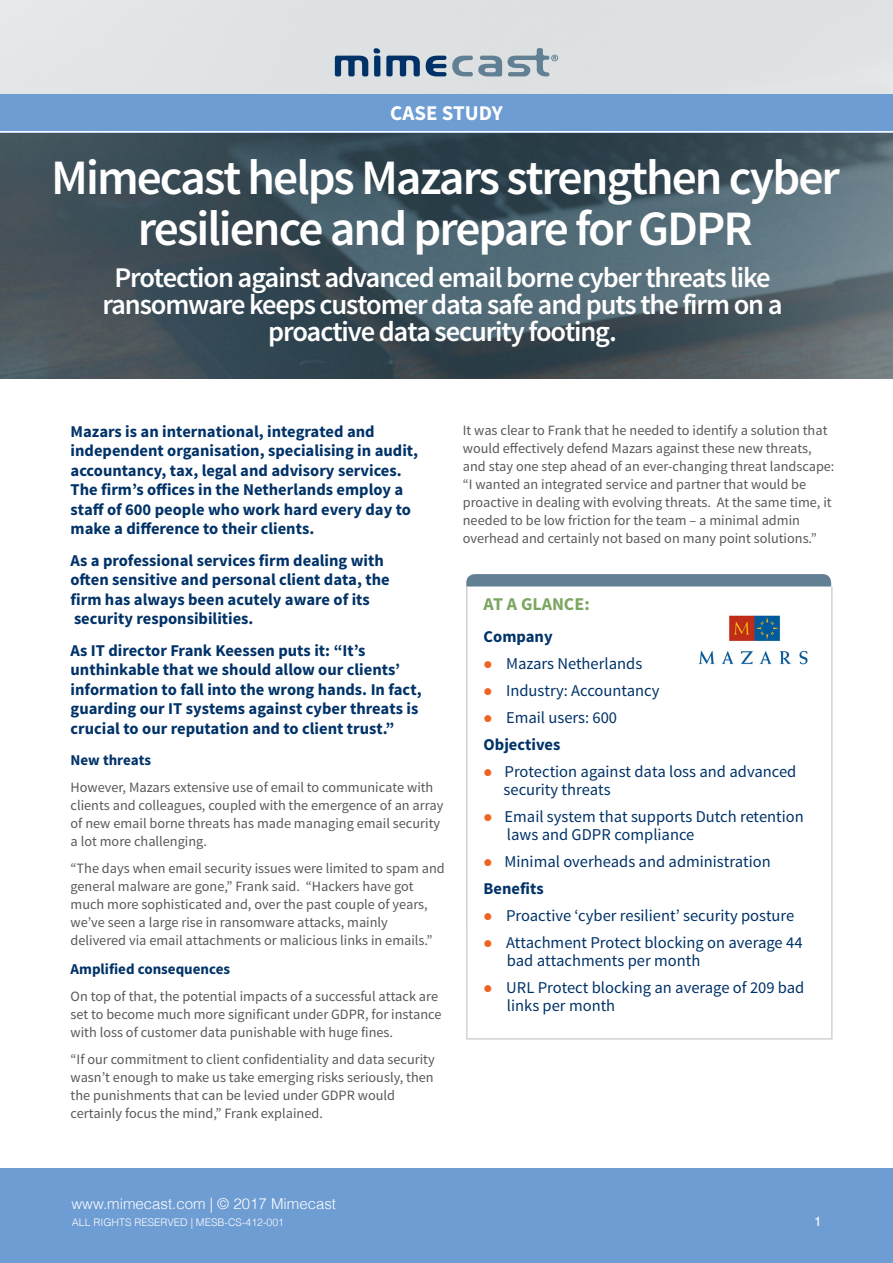
<style>
.page{position:relative;width:893px;height:1263px;background:#fff}
.page>*{position:absolute;margin:0;border:0;box-sizing:border-box;transform-origin:0 0}
.Main_Heading{font:600 49.5px/51px "Source Sans Pro";letter-spacing:-.04em;color:#fff;text-align:center}
.Main_Heading_Subhead{font:600 28.5px/27px "Source Sans Pro";letter-spacing:-.04em;color:#fff;text-align:center}
.Page_Title{font:700 21px "Source Sans Pro";color:#fff}
.Large_Bullet_Header{font:700 18px "Source Sans Pro";color:#7ca561}
.Intro{font:700 16.5px/19.5px "Source Sans Pro";color:#003268}
.Large_Bullet_Text{font:16.5px/18px "Source Sans Pro";color:#003268}
.Large_Bullet_Text-2{font:700 16.5px "Source Sans Pro";color:#003268}
.Subhead{font:700 15px "Source Sans Pro";color:#003268}
.t1{font:300 15px "Helvetica";color:#fff}
.Main_Text{font:14.25px/18px "Source Sans Pro";color:#57585a}
.t2{font:13.5px "Helvetica";color:#fff}
.t3{font:300 10.5px "Helvetica";color:#fff}
.s1{color:#f06422}
</style>
<div class="page">
<img style="left:0;top:133px;width:893px;height:245px">
<div style="left:0;top:0;width:893px;height:106px;background:#dfe2e3"></div>
<div style="left:0;top:1168px;width:893px;height:95px;background:#6e9dd3"></div>
<svg style="left:335px;top:56px;width:33px;height:20px"></svg>
<svg style="left:426px;top:56px;width:20px;height:20px"></svg>
<svg style="left:452px;top:56px;width:50px;height:20px"></svg>
<svg style="left:374px;top:48px;width:6px;height:29px"></svg>
<svg style="left:386px;top:56px;width:34px;height:20px"></svg>
<svg style="left:508px;top:48px;width:50px;height:28px"></svg>
<div style="left:0;top:94px;width:893px;height:39px;background:#6e9dd3"></div>
<hr style="left:0;top:131px;width:893px;height:2px;background:#fff">
<div style="left:466px;top:574px;width:365px;height:365px;background:#618093;border-radius:9px"></div>
<div style="left:466px;top:586px;width:367px;height:453px;background:#fff;border:1px solid #d1d2d4"></div>
<img style="left:698px;top:615px;width:110px;height:50px">
<p class="Page_Title" style="left:390px;top:99px;width:114px">CASE STUDY</p>
<p class="Main_Heading" style="left:51px;top:153px;width:790px">Mimecast helps Mazars strengthen cyber resilience and prepare for GDPR</p>
<p class="Main_Heading_Subhead" style="left:102px;top:265px;width:682px">Protection against advanced email borne cyber threats like ransomware keeps customer data safe and puts the firm on a proactive data security footing.</p>
<p class="Intro" style="left:71px;top:422px;width:349px">Mazars is an international, integrated and independent organisation, specialising in audit, accountancy, tax, legal and advisory services.<br>The firm’s offices in the Netherlands employ a staff of 600 people who work hard every day to make a difference to their clients.</p>
<p class="Intro" style="left:71px;top:551px;width:321px">As a professional services firm dealing with often sensitive and personal client data, the firm has always been acutely aware of its security responsibilities.</p>
<p class="Intro" style="left:71px;top:641px;width:353px">As IT director Frank Keessen puts it: “It’s unthinkable that we should allow our clients’ information to fall into the wrong hands. In fact, guarding our IT systems against cyber threats is crucial to our reputation and to client trust.”</p>
<p class="Subhead" style="left:71px;top:751px;width:82px">New threats</p>
<p class="Main_Text" style="left:71px;top:779px;width:374px">However, Mazars extensive use of email to communicate with clients and colleagues, coupled with the emergence of an array of new email borne threats has made managing email security a lot more challenging.</p>
<p class="Main_Text" style="left:71px;top:860px;width:376px">“The days when email security issues were limited to spam and general malware are gone,” Frank said. “Hackers have got much more sophisticated and, over the past couple of years, we’ve seen a large rise in ransomware attacks, mainly delivered via email attachments or malicious links in emails.”</p>
<p class="Subhead" style="left:71px;top:959px;width:161px">Amplified consequences</p>
<p class="Main_Text" style="left:71px;top:987px;width:372px">On top of that, the potential impacts of a successful attack are set to become much more significant under GDPR, for instance with loss of customer data punishable with huge fines.</p>
<p class="Main_Text" style="left:71px;top:1050px;width:366px">“If our commitment to client confidentiality and data security wasn’t enough to make us take emerging risks seriously, then the punishments that can be levied under GDPR would certainly focus the mind,” Frank explained.</p>
<p class="Main_Text" style="left:463px;top:422px;width:373px">It was clear to Frank that he needed to identify a solution that would effectively defend Mazars against these new threats, and stay one step ahead of an ever-changing threat landscape: “I wanted an integrated service and partner that would be proactive in dealing with evolving threats. At the same time, it needed to be low friction for the team – a minimal admin overhead and certainly not based on many point solutions.”</p>
<p class="Large_Bullet_Header" style="left:484px;top:592px;width:108px">AT A GLANCE:</p>
<p class="Large_Bullet_Text-2" style="left:484px;top:626px;width:71px">Company</p>
<p class="Large_Bullet_Text" style="left:484px;top:655px;width:160px"><span class="s1">●</span> Mazars Netherlands</p>
<p class="Large_Bullet_Text" style="left:484px;top:682px;width:178px"><span class="s1">●</span> Industry: Accountancy</p>
<p class="Large_Bullet_Text" style="left:484px;top:709px;width:135px"><span class="s1">●</span> Email users: 600</p>
<p class="Large_Bullet_Text-2" style="left:484px;top:734px;width:78px">Objectives</p>
<p class="Large_Bullet_Text" style="left:504px;top:763px;width:294px;text-indent:-20px"><span class="s1">●</span> Protection against data loss and advanced security threats</p>
<p class="Large_Bullet_Text" style="left:507px;top:808px;width:298px;text-indent:-23px"><span class="s1">●</span> Email system that supports Dutch retention laws and GDPR compliance</p>
<p class="Large_Bullet_Text" style="left:484px;top:853px;width:289px"><span class="s1">●</span> Minimal overheads and administration</p>
<p class="Large_Bullet_Text-2" style="left:484px;top:878px;width:62px">Benefits</p>
<p class="Large_Bullet_Text" style="left:484px;top:907px;width:312px"><span class="s1">●</span> Proactive ‘cyber resilient’ security posture</p>
<p class="Large_Bullet_Text" style="left:507px;top:934px;width:297px;text-indent:-23px"><span class="s1">●</span> Attachment Protect blocking on average 44 bad attachments per month</p>
<p class="Large_Bullet_Text" style="left:507px;top:979px;width:299px;text-indent:-23px"><span class="s1">●</span> URL Protect blocking an average of 209 bad links per month</p>
<p class="t1" style="left:71px;top:1192px;width:266px">www.mimecast.com | © 2017 Mimecast</p>
<p class="t3" style="left:72px;top:1213px;width:214px">ALL RIGHTS RESERVED | MESB-CS-412-001</p>
<p class="t2" style="left:814px;top:1210px;width:9px">1</p>
</div>
